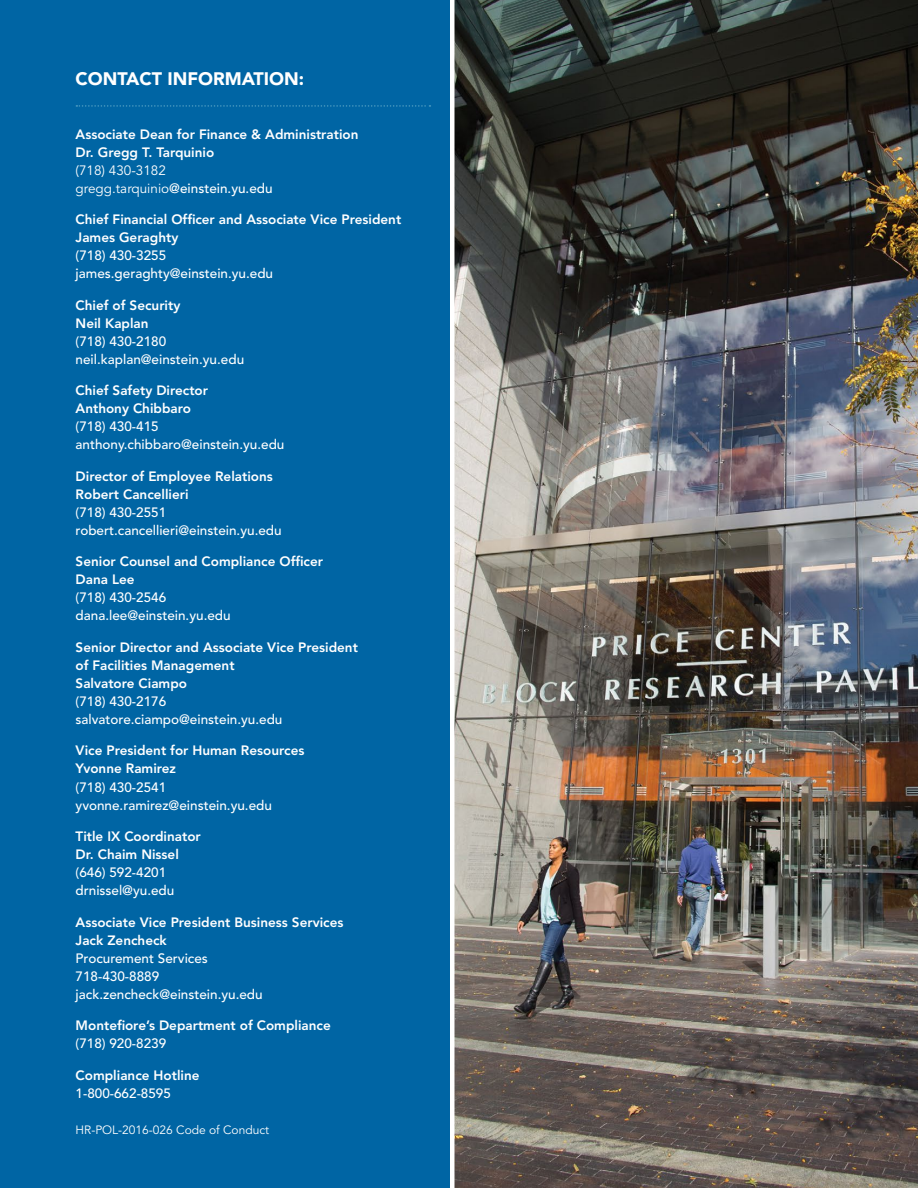
<style>
.page{position:relative;width:918px;height:1188px;background:#fff}
.page>*{position:absolute;margin:0;border:0;box-sizing:border-box;transform-origin:0 0}
.t1{font:900 18px "Avenir";color:#fff}
.t2{font:800 13.5px/18px "Avenir";color:#fff}
.t3{font:500 13.5px/18px "Avenir";color:#fff}
.t4{font:13.5px/18px "Avenir";color:#fff}
.t5{font:12px "Avenir";color:#fff}
.s1{font-weight:500}
</style>
<div class="page">
<div style="left:0;top:0;width:453px;height:1188px;background:#0065a4"></div>
<svg style="left:76px;top:105px;width:354px;height:2px"></svg>
<img style="left:450px;top:0;width:468px;height:1188px">
<h1 class="t1" style="left:76px;top:68px;width:230px">CONTACT INFORMATION:</h1>
<p class="t2" style="left:76px;top:125px;width:284px">Associate Dean for Finance &amp; Administration<br>Dr. Gregg T. Tarquinio</p>
<p class="t4" style="left:76px;top:162px;width:199px">(718) 430-3182 gregg.tarquinio<span class="s1">@einstein.yu.edu</span></p>
<p class="t2" style="left:76px;top:211px;width:327px">Chief Financial Officer and Associate Vice President<br>James Geraghty</p>
<p class="t3" style="left:76px;top:247px;width:199px">(718) 430-3255 james.geraghty@einstein.yu.edu</p>
<p class="t2" style="left:76px;top:296px;width:106px">Chief of Security<br>Neil Kaplan</p>
<p class="t3" style="left:76px;top:333px;width:170px">(718) 430-2180 neil.kaplan@einstein.yu.edu</p>
<p class="t2" style="left:76px;top:382px;width:134px">Chief Safety Director<br>Anthony Chibbaro</p>
<p class="t3" style="left:76px;top:418px;width:210px">(718) 430-415 anthony.chibbaro@einstein.yu.edu</p>
<p class="t2" style="left:76px;top:467px;width:199px">Director of Employee Relations<br>Robert Cancellieri</p>
<p class="t3" style="left:76px;top:504px;width:208px">(718) 430-2551 robert.cancellieri@einstein.yu.edu</p>
<p class="t2" style="left:76px;top:553px;width:249px">Senior Counsel and Compliance Officer<br>Dana Lee</p>
<p class="t3" style="left:76px;top:589px;width:157px">(718) 430-2546 dana.lee@einstein.yu.edu</p>
<p class="t2" style="left:76px;top:638px;width:284px">Senior Director and Associate Vice President of Facilities Management<br>Salvatore Ciampo</p>
<p class="t3" style="left:76px;top:693px;width:208px">(718) 430-2176 salvatore.ciampo@einstein.yu.edu</p>
<p class="t2" style="left:76px;top:742px;width:230px">Vice President for Human Resources<br>Yvonne Ramirez</p>
<p class="t3" style="left:76px;top:778px;width:198px">(718) 430-2541 yvonne.ramirez@einstein.yu.edu</p>
<p class="t2" style="left:76px;top:827px;width:127px">Title IX Coordinator<br>Dr. Chaim Nissel</p>
<p class="t3" style="left:76px;top:864px;width:100px">(646) 592-4201 drnissel@yu.edu</p>
<p class="t2" style="left:76px;top:913px;width:269px">Associate Vice President Business Services<br>Jack Zencheck</p>
<p class="t3" style="left:76px;top:949px;width:189px">Procurement Services<br>718-430-8889 jack.zencheck@einstein.yu.edu</p>
<p class="t2" style="left:76px;top:1017px;width:257px">Montefiore’s Department of Compliance</p>
<p class="t3" style="left:76px;top:1035px;width:92px">(718) 920-8239</p>
<p class="t2" style="left:76px;top:1066px;width:126px">Compliance Hotline</p>
<p class="t3" style="left:76px;top:1085px;width:97px">1-800-662-8595</p>
<p class="t5" style="left:76px;top:1123px;width:195px">HR-POL-2016-026 Code of Conduct</p>
</div>
